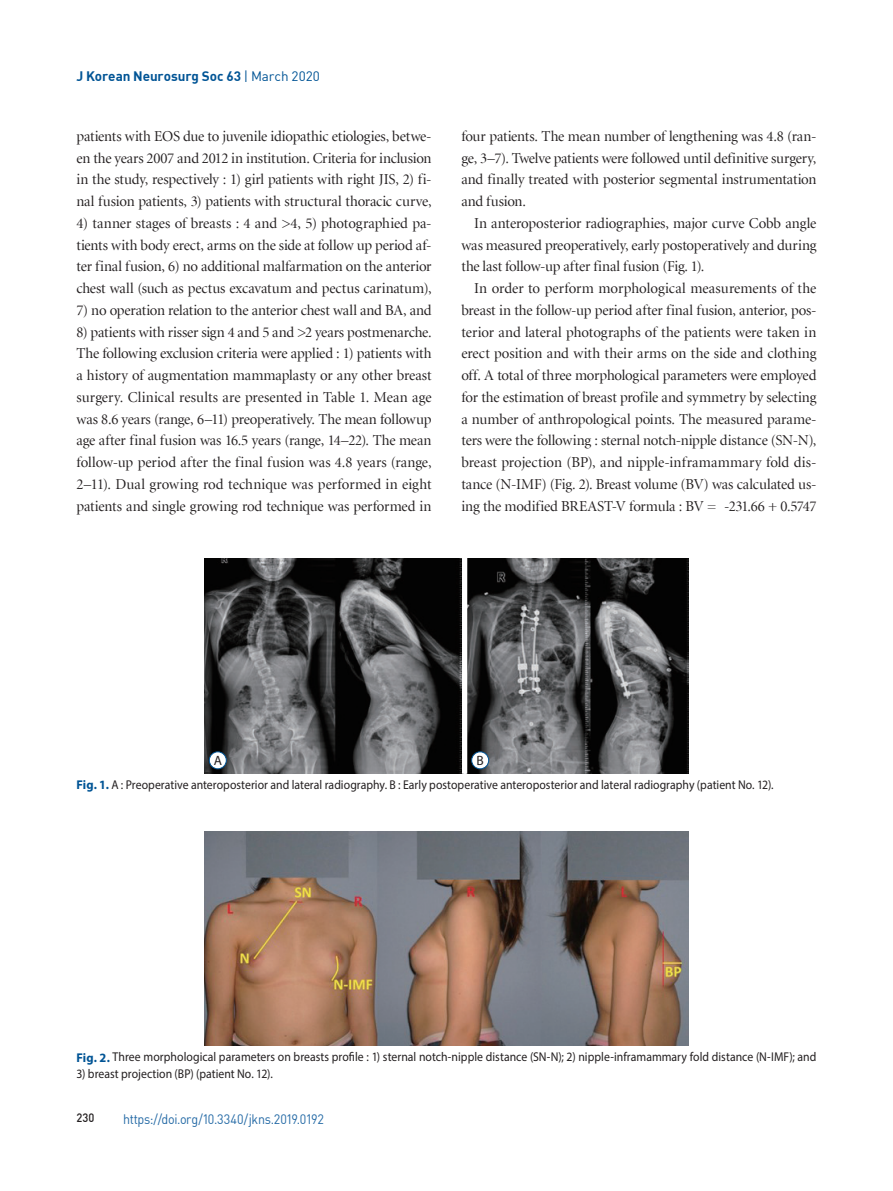
<style>
.page{position:relative;width:893px;height:1191px;background:#fff}
.page>*{position:absolute;margin:0;border:0;box-sizing:border-box;transform-origin:0 0}
.t1{font:15px/21.8px "Minion LT Display";letter-spacing:-.01em;color:#231f20;text-align:justify}
.t2{font:13.5px "DIN";letter-spacing:-.025em;color:#2369a5;scale:.93 1}
.t3{font:700 13.5px "DIN";letter-spacing:-.005em;color:#005495}
.t4{font:13.5px "Myriad Pro";color:#231f20}
.t5{font:12.75px "Myriad Pro";letter-spacing:.005em;color:#231f20;scale:.92 1}
.t6{font:12px "Dinmed";color:#231f20;scale:.93 1}
.s1{font-weight:400}
.s2{font-weight:700;color:#005495}
</style>
<div class="page">
<img style="left:204px;top:831px;width:485px;height:214px">
<img style="left:204px;top:558px;width:485px;height:215px">
<div style="left:209px;top:752px;width:17px;height:17px;background:#fff;border-radius:50%"></div>
<div style="left:209px;top:751px;width:18px;height:18px;border:1px solid #005495;border-radius:50%"></div>
<div style="left:472px;top:752px;width:17px;height:17px;background:#fff;border-radius:50%"></div>
<div style="left:471px;top:751px;width:18px;height:18px;border:1px solid #005495;border-radius:50%"></div>
<div style="left:462px;top:557px;width:5px;height:216px;background:#fff"></div>
<p class="t3" style="left:76px;top:68px;width:245px">J Korean Neurosurg Soc 63 <span class="s1">| March 2020</span></p>
<p class="t1" style="left:76px;top:126px;width:357px">patients with EOS due to juvenile idiopathic etiologies, betwe&shy;en the years 2007 and 2012 in institution. Criteria for inclusion in the study, respectively : 1) girl patients with right JIS, 2) fi&shy;nal fusion patients, 3) patients with structural thoracic curve,</p>
<p class="t1" style="left:76px;top:213px;width:357px">4) tanner stages of breasts : 4 and &gt;4, 5) photographied pa&shy;tients with body erect, arms on the side at follow up period af&shy;ter final fusion, 6) no additional malfarmation on the anterior chest wall (such as pectus excavatum and pectus carinatum),</p>
<p class="t1" style="left:76px;top:300px;width:357px">7) no operation relation to the anterior chest wall and BA, and</p>
<p class="t1" style="left:76px;top:321px;width:357px">8) patients with risser sign 4 and 5 and &gt;2 years postmenarche.<br>The following exclusion criteria were applied : 1) patients with a history of augmentation mammaplasty or any other breast surgery. Clinical results are presented in Table 1. Mean age was 8.6 years (range, 6–11) preoperatively. The mean followup age after final fusion was 16.5 years (range, 14–22). The mean follow-up period after the final fusion was 4.8 years (range, 2–11). Dual growing rod technique was performed in eight patients and single growing rod technique was performed in</p>
<p class="t1" style="left:461px;top:126px;width:357px">four patients. The mean number of lengthening was 4.8 (ran&shy;ge, 3–7). Twelve patients were followed until definitive surgery, and finally treated with posterior segmental instrumentation and fusion.</p>
<p class="t1" style="left:461px;top:213px;width:357px;text-indent:13px">In anteroposterior radiographies, major curve Cobb angle was measured preoperatively, early postoperatively and during the last follow-up after final fusion (Fig. 1).</p>
<p class="t1" style="left:461px;top:278px;width:357px;text-indent:13px">In order to perform morphological measurements of the breast in the follow-up period after final fusion, anterior, pos&shy;terior and lateral photographs of the patients were taken in erect position and with their arms on the side and clothing off. A total of three morphological parameters were employed for the estimation of breast profile and symmetry by selecting a number of anthropological points. The measured parame&shy;ters were the following : sternal notch-nipple distance (SN-N), breast projection (BP), and nipple-inframammary fold dis&shy;tance (N-IMF) (Fig. 2). Breast volume (BV) was calculated us&shy;ing the modified BREAST-V formula : BV = -231.66 + 0.5747</p>
<p class="t4" style="left:214px;top:752px;width:10px">A</p>
<p class="t4" style="left:476px;top:752px;width:9px">B</p>
<p class="t5" style="left:77px;top:776px;width:759px"><span class="s2">Fig. 1.</span> A : Preoperative anteroposterior and lateral radiography. B : Early postoperative anteroposterior and lateral radiography (patient No. 12).</p>
<p class="t5" style="left:77px;top:1049px;width:806px"><span class="s2">Fig. 2.</span> Three morphological parameters on breasts profile : 1) sternal notch-nipple distance (SN-N); 2) nipple-inframammary fold distance (N-IMF); and</p>
<p class="t5" style="left:77px;top:1065px;width:215px">3) breast projection (BP) (patient No. 12).</p>
<p class="t6" style="left:77px;top:1109px;width:21px">230</p>
<p class="t2" style="left:123px;top:1110px;width:218px">https://doi.org/10.3340/jkns.2019.0192</p>
</div>
